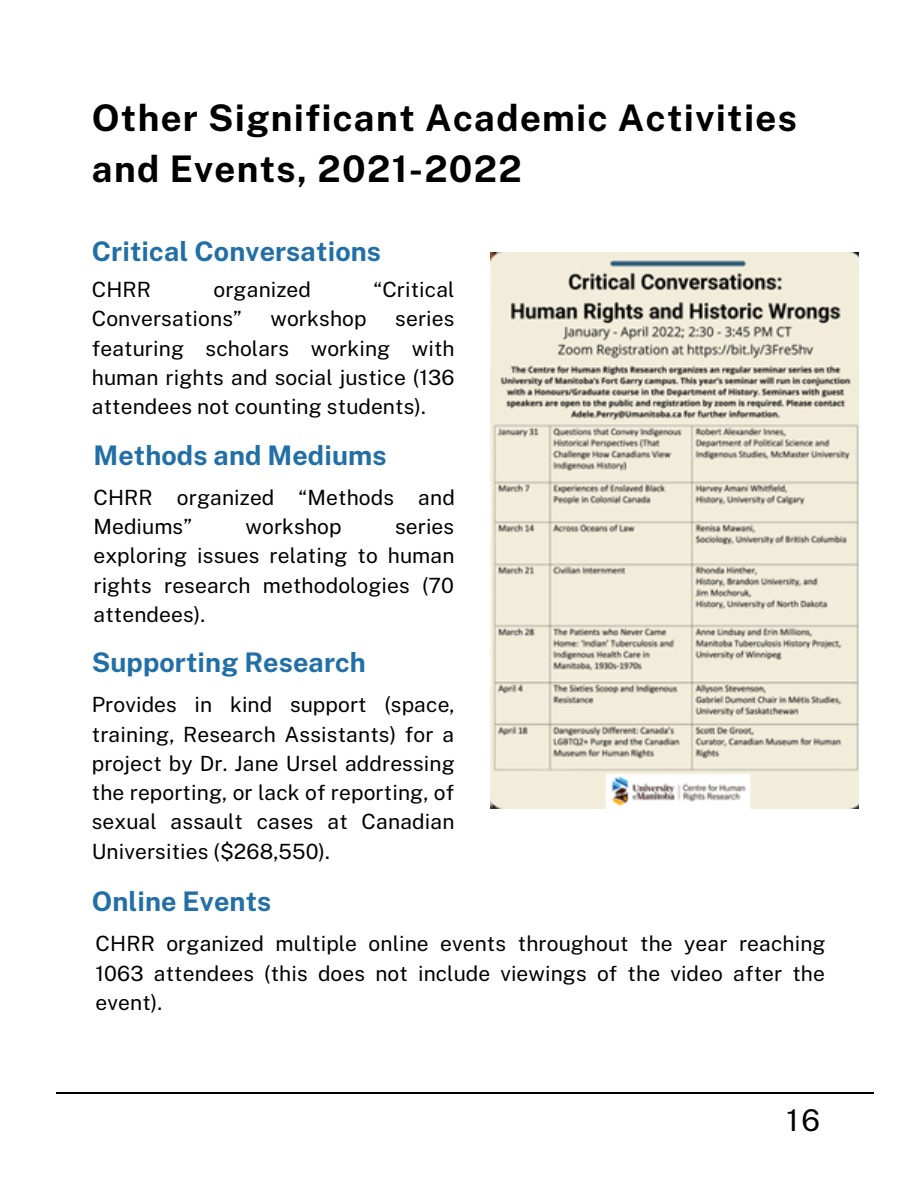
<style>
.page{position:relative;width:918px;height:1188px;background:#fff}
.page>*{position:absolute;margin:0;border:0;box-sizing:border-box;transform-origin:0 0}
.t1{font:700 36.75px/50.7px "Public Sans";letter-spacing:.035em;color:#000}
.t2{font:30px "Public Sans";color:#000}
.t3{font:700 27px "Public Sans";letter-spacing:.005em;color:#216fa7}
.t4{font:21px/29.2px "Public Sans";letter-spacing:.005em;color:#000;text-align:justify}
</style>
<div class="page">
<hr style="left:56px;top:1092px;width:818px;height:2px;background:#000">
<img style="left:491px;top:253px;width:368px;height:556px">
<h1 class="t1" style="left:92px;top:93px;width:707px">Other Significant Academic Activities and Events, 2021-2022</h1>
<p class="t3" style="left:92px;top:236px;width:291px">Critical Conversations</p>
<p class="t4" style="left:92px;top:275px;width:61px">CHRR</p>
<p class="t4" style="left:213px;top:275px;width:99px">organized</p>
<p class="t4" style="left:373px;top:275px;width:83px">“Critical</p>
<p class="t4" style="left:92px;top:304px;width:152px">Conversations”</p>
<p class="t4" style="left:270px;top:304px;width:98px">workshop</p>
<p class="t4" style="left:92px;top:304px;width:364px;text-indent:303px">series featuring scholars working with human rights and social justice (136 attendees not counting students).</p>
<p class="t3" style="left:93px;top:439px;width:295px">Methods and Mediums</p>
<p class="t4" style="left:93px;top:483px;width:363px">CHRR organized “Methods and<br>Mediums”</p>
<p class="t4" style="left:246px;top:512px;width:98px">workshop</p>
<p class="t4" style="left:93px;top:512px;width:363px;text-indent:302px">series exploring issues relating to human rights research methodologies (70 attendees).</p>
<p class="t3" style="left:92px;top:647px;width:276px">Supporting Research</p>
<p class="t4" style="left:92px;top:690px;width:365px">Provides in kind support (space, training, Research Assistants) for a project by Dr. Jane Ursel addressing the reporting, or lack of reporting, of sexual assault cases at Canadian Universities ($268,550).</p>
<p class="t3" style="left:92px;top:886px;width:181px">Online Events</p>
<p class="t4" style="left:96px;top:929px;width:732px">CHRR organized multiple online events throughout the year reaching 1063 attendees (this does not include viewings of the video after the event).</p>
<h2 class="t2" style="left:787px;top:1103px;width:35px">16</h2>
</div>
